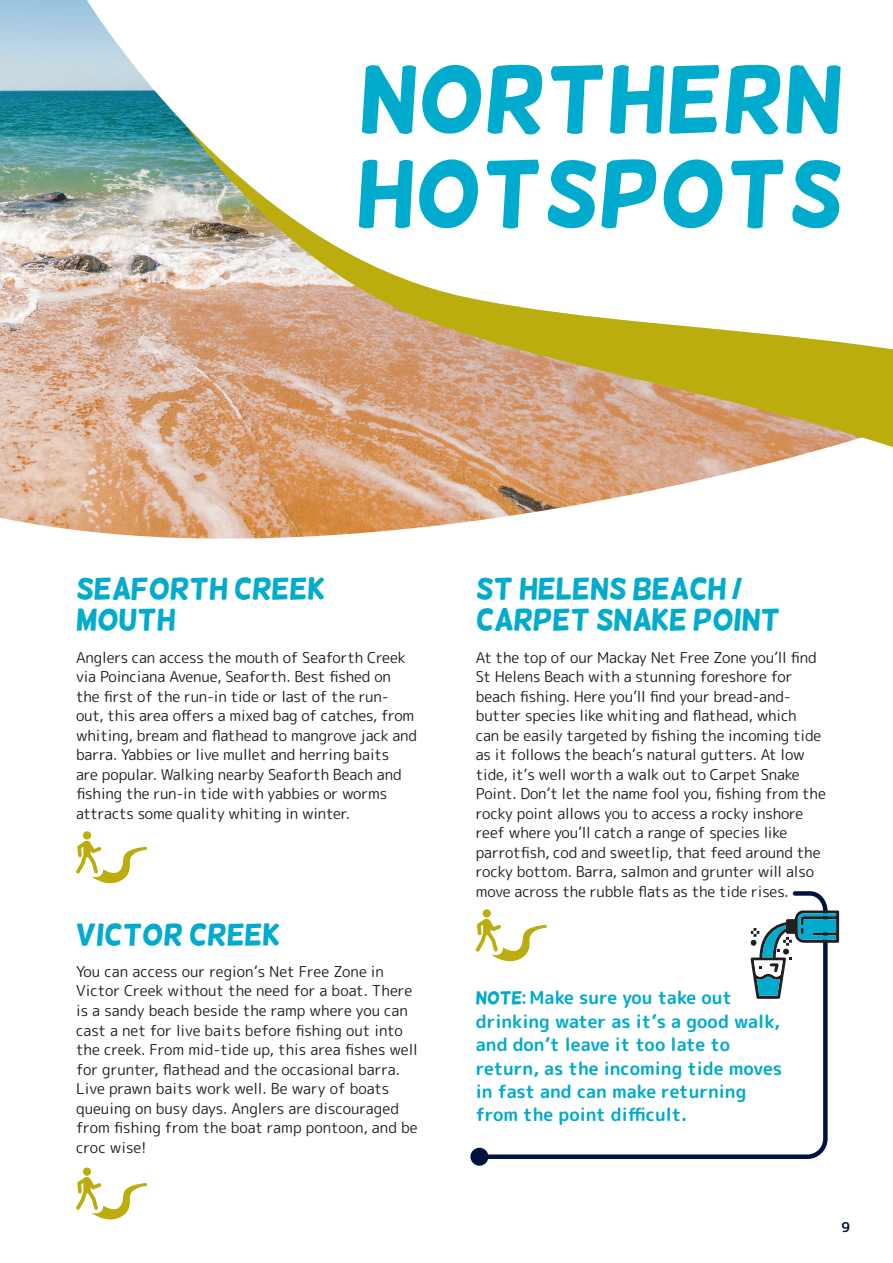
<style>
.page{position:relative;width:893px;height:1263px;background:#fff}
.page>*{position:absolute;margin:0;border:0;box-sizing:border-box;transform-origin:0 0}
.t1{font:92.85px/94.5px "Helsinki";color:#00abcd}
.t2{font:30px/31.5px "Helsinki";letter-spacing:-.01em;color:#00abcd}
.t3{font:700 18px/23.4px "Rounded Mplus 1 c";color:#00abcd}
.t4{font:15px/19.5px "Rounded Mplus 1 c";letter-spacing:-.01em;color:#231f20}
.t5{font:700 13.5px "Rounded Mplus 1 c";color:#001340}
.s1{font-family:"Akzidenz Grotesk BQ";font-weight:800}
.s2{font-family:"Helsinki";font-weight:400}
</style>
<div class="page">
<img style="left:0;top:0;width:79px;height:531px">
<svg style="left:79px;top:0;width:814px;height:539px"></svg>
<svg style="left:76px;top:831px;width:71px;height:53px"></svg>
<svg style="left:76px;top:1167px;width:71px;height:53px"></svg>
<svg style="left:475px;top:891px;width:353px;height:270px"></svg>
<div style="left:470px;top:1148px;width:18px;height:18px;background:#001340;border-radius:50%"></div>
<svg style="left:751px;top:910px;width:88px;height:89px"></svg>
<p class="t1" style="left:356px;top:53px;width:488px">NORTHERN<br>HOTSPOTS</p>
<p class="t2" style="left:76px;top:573px;width:251px">SEAFORTH CREEK<br>MOUTH</p>
<p class="t4" style="left:76px;top:647px;width:343px">Anglers can access the mouth of Seaforth Creek via Poinciana Avenue, Seaforth. Best fished on the first of the run-in tide or last of the run&shy;out, this area offers a mixed bag of catches, from whiting, bream and flathead to mangrove jack and barra. Yabbies or live mullet and herring baits<br>are popular. Walking nearby Seaforth Beach and fishing the run-in tide with yabbies or worms attracts some quality whiting in winter.</p>
<p class="t2" style="left:76px;top:919px;width:206px">VICTOR CREEK</p>
<p class="t4" style="left:76px;top:962px;width:343px">You can access our region’s Net Free Zone in Victor Creek without the need for a boat. There is a sandy beach beside the ramp where you can cast a net for live baits before fishing out into the creek. From mid-tide up, this area fishes well for grunter, flathead and the occasional barra.<br>Live prawn baits work well. Be wary of boats queuing on busy days. Anglers are discouraged from fishing from the boat ramp pontoon, and be croc wise!</p>
<p class="t2" style="left:476px;top:573px;width:306px">ST HELENS BEACH <span class="s1">/<br></span>CARPET SNAKE POINT</p>
<p class="t4" style="left:476px;top:647px;width:352px">At the top of our Mackay Net Free Zone you’ll find St Helens Beach with a stunning foreshore for beach fishing. Here you’ll find your bread-and&shy;butter species like whiting and flathead, which<br>can be easily targeted by fishing the incoming tide as it follows the beach’s natural gutters. At low tide, it’s well worth a walk out to Carpet Snake Point. Don’t let the name fool you, fishing from the rocky point allows you to access a rocky inshore reef where you’ll catch a range of species like parrotfish, cod and sweetlip, that feed around the rocky bottom. Barra, salmon and grunter will also move across the rubble flats as the tide rises.</p>
<p class="t3" style="left:476px;top:986px;width:308px"><span class="s2">NOTE:</span> Make sure you take out drinking water as it’s a good walk, and don’t leave it too late to return, as the incoming tide moves in fast and can make returning from the point difficult.</p>
<p class="t5" style="left:841px;top:1218px;width:10px">9</p>
</div>
